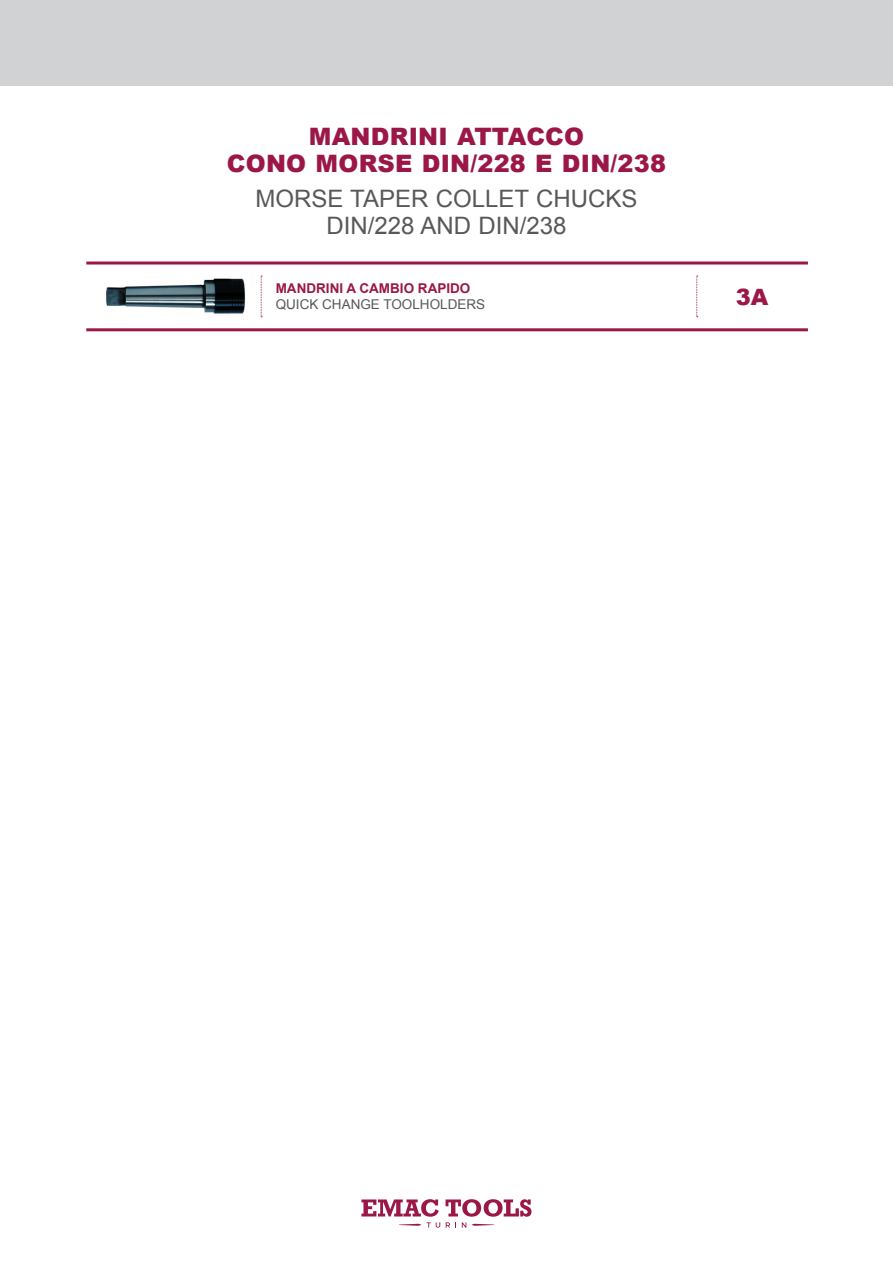
<style>
.page{position:relative;width:893px;height:1263px;background:#fff}
.page>*{position:absolute;margin:0;border:0;box-sizing:border-box;transform-origin:0 0}
.t1{font:900 24px/27px "Arial";letter-spacing:.01em;color:#9b1748;text-align:center}
.t2{font:24px/27px "Arial";color:#57585a;text-align:center}
.t3{font:900 22.5px "Arial";color:#9b1748}
.t4{font:13.5px "Arial";color:#57585a}
.t5{font:700 13.5px "Arial";color:#9b1748}
</style>
<div class="page">
<svg style="left:361px;top:1199px;width:170px;height:29px"></svg>
<div style="left:0;top:0;width:893px;height:85px;background:#d1d2d4"></div>
<img style="left:106px;top:278px;width:139px;height:36px">
<svg style="left:696px;top:276px;width:2px;height:41px"></svg>
<svg style="left:261px;top:276px;width:1px;height:41px"></svg>
<hr style="left:86px;top:261px;width:722px;height:3px;background:#9b1748">
<hr style="left:86px;top:328px;width:722px;height:3px;background:#9b1748">
<p class="t1" style="left:227px;top:122px;width:441px">MANDRINI ATTACCO<br>CONO MORSE DIN/228 E DIN/238</p>
<p class="t2" style="left:255px;top:186px;width:384px">MORSE TAPER COLLET CHUCKS<br>DIN/228 AND DIN/238</p>
<p class="t5" style="left:276px;top:280px;width:196px">MANDRINI A CAMBIO RAPIDO</p>
<p class="t4" style="left:276px;top:296px;width:211px">QUICK CHANGE TOOLHOLDERS</p>
<p class="t3" style="left:736px;top:280px;width:34px">3A</p>
</div>
